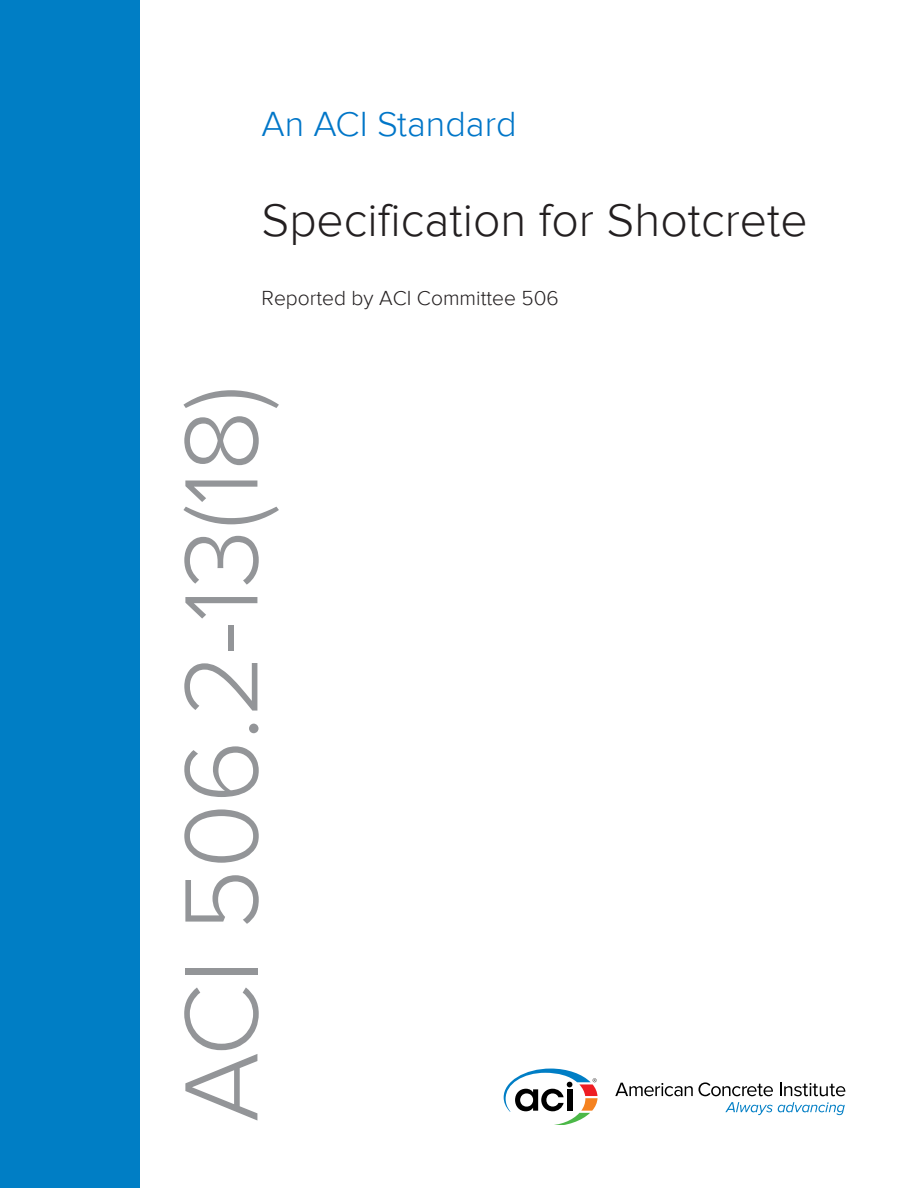
<style>
.page{position:relative;width:918px;height:1188px;background:#fff}
.page>*{position:absolute;margin:0;border:0;box-sizing:border-box;transform-origin:0 0}
.t1{font:300 108px "Proxima Nova";color:#939598}
.t2{font:300 48px "Proxima Nova";color:#231f20}
.t3{font:300 36px "Proxima Nova";color:#0076c8}
.t4{font:300 21px "Proxima Nova";color:#231f20}
</style>
<div class="page">
<div style="left:0;top:0;width:140px;height:1188px;background:#007ec5"></div>
<svg style="left:725px;top:1102px;width:120px;height:13px"></svg>
<svg style="left:615px;top:1082px;width:158px;height:14px"></svg>
<svg style="left:780px;top:1083px;width:65px;height:13px"></svg>
<svg style="left:504px;top:1069px;width:94px;height:55px"></svg>
<p class="t3" style="left:262px;top:104px;width:257px">An ACI Standard</p>
<p class="t2" style="left:262px;top:192px;width:547px">Specification for Shotcrete</p>
<p class="t4" style="left:262px;top:286px;width:299px">Reported by ACI Committee 506</p>
<p class="t1" style="left:159px;top:1122px;width:738px;rotate:-90deg">ACI 506.2-13(18)</p>
</div>
